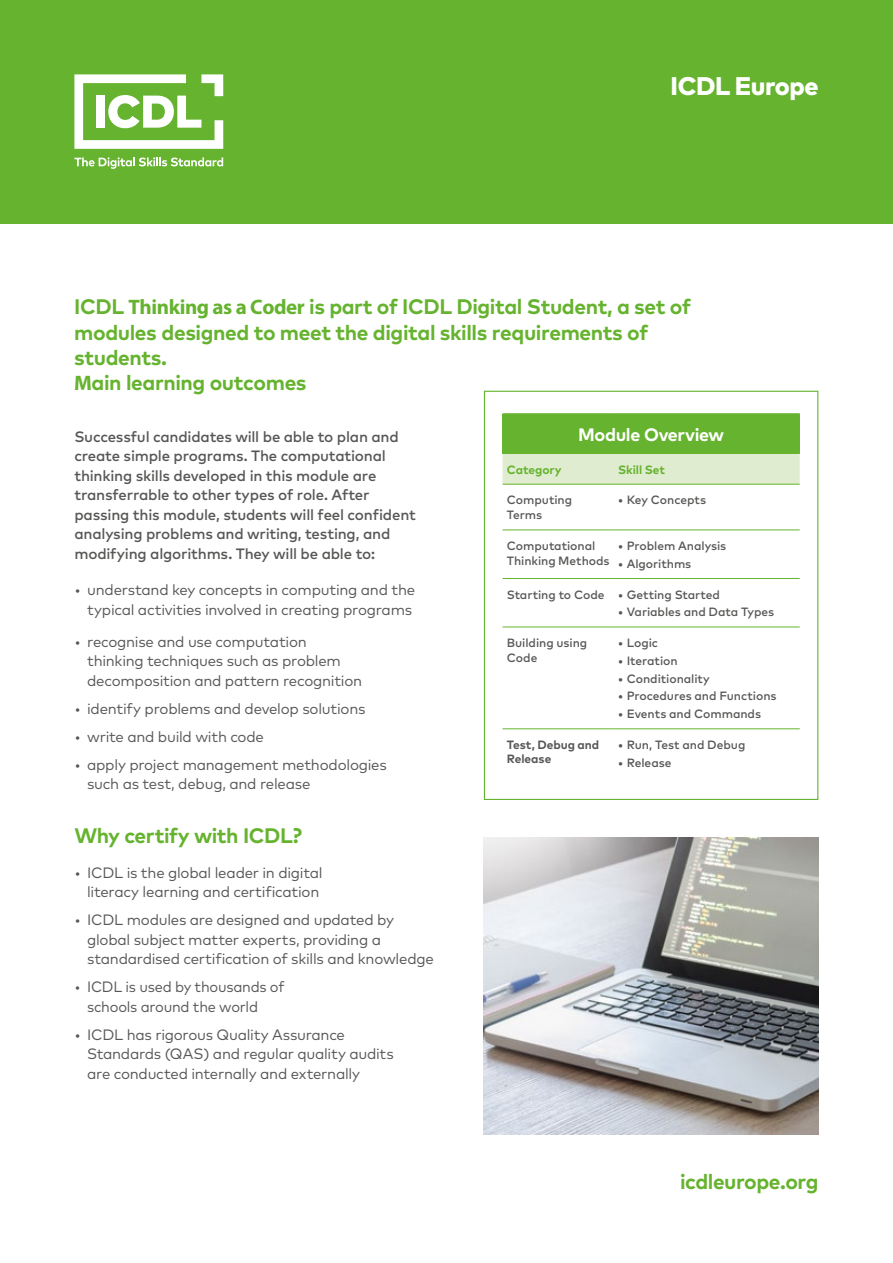
<style>
.page{position:relative;width:893px;height:1263px;background:#fff}
.page>*{position:absolute;margin:0;border:0;box-sizing:border-box;transform-origin:0 0}
.t1{font:800 25.5px "Mark Pro";letter-spacing:-.02em;color:#fff}
.t2{font:700 21px/25.5px "Mark Pro";letter-spacing:-.02em;color:#65b32e}
.t3{font:700 18px "Mark Pro";letter-spacing:-.02em;color:#fff}
.t4{font:15px/19.5px "Mark Pro";letter-spacing:-.015em;color:#575756}
.t5{font:500 15px/19.5px "Mark Pro";letter-spacing:-.015em;color:#575756}
.t6{font:500 12px/15px "Mark Pro";letter-spacing:-.005em;color:#575756}
.t7{font:700 12px/14.4px "Mark Pro";letter-spacing:-.005em;color:#575756}
.t8{font:700 12px "Mark Pro";letter-spacing:-.005em;color:#65b32e}
.s1{font-family:"Myriad Pro"}
</style>
<div class="page">
<div style="left:0;top:0;width:893px;height:223px;background:#65b32e"></div>
<svg style="left:74px;top:74px;width:149px;height:75px"></svg>
<svg style="left:74px;top:157px;width:149px;height:12px"></svg>
<div style="left:503px;top:414px;width:297px;height:39px;background:#65b32e"></div>
<div style="left:503px;top:454px;width:297px;height:30px;background:#e0ecd0"></div>
<hr style="left:503px;top:530px;width:111px;height:1px;background:#65b32e">
<hr style="left:614px;top:530px;width:186px;height:1px;background:#65b32e">
<hr style="left:503px;top:578px;width:111px;height:1px;background:#65b32e">
<hr style="left:614px;top:578px;width:186px;height:1px;background:#65b32e">
<hr style="left:503px;top:627px;width:111px;height:1px;background:#65b32e">
<hr style="left:614px;top:627px;width:186px;height:1px;background:#65b32e">
<hr style="left:503px;top:413px;width:111px;height:1px;background:#65b32e">
<hr style="left:614px;top:413px;width:186px;height:1px;background:#65b32e">
<hr style="left:503px;top:453px;width:111px;height:1px;background:#65b32e">
<hr style="left:614px;top:453px;width:186px;height:1px;background:#65b32e">
<hr style="left:503px;top:484px;width:111px;height:1px;background:#65b32e">
<hr style="left:614px;top:484px;width:186px;height:1px;background:#65b32e">
<hr style="left:503px;top:728px;width:111px;height:1px;background:#65b32e">
<hr style="left:614px;top:728px;width:186px;height:1px;background:#65b32e">
<div style="left:484px;top:391px;width:334px;height:409px;border:1px solid #65b32e"></div>
<img style="left:484px;top:837px;width:335px;height:298px">
<h1 class="t1" style="left:671px;top:66px;width:149px">ICDL Europe</h1>
<h2 class="t2" style="left:74px;top:292px;width:618px">ICDL <span class="s1">Thinking as a Coder</span> is part of ICDL Digital Student, a set of modules designed to meet the digital skills requirements of students.<br><span class="s1">M</span>ain learning outcomes</h2>
<p class="t5" style="left:74px;top:425px;width:343px">Successful candidates will be able to plan and create simple programs. The computational thinking skills developed in this module are transferrable to other types of role. After passing this module, students will feel confident analysing problems and writing, testing, and modifying algorithms. They will be able to:</p>
<p class="t4" style="left:74px;top:579px;width:342px;text-align:right">• understand key concepts in computing and the typical activities involved in creating programs</p>
<p class="t4" style="left:87px;top:631px;width:276px;text-indent:-13px">• recognise and use computation thinking techniques such as problem decomposition and pattern recognition</p>
<p class="t4" style="left:74px;top:698px;width:293px">• identify problems and develop solutions</p>
<p class="t4" style="left:74px;top:726px;width:191px">• write and build with code</p>
<p class="t4" style="left:87px;top:754px;width:301px;text-indent:-13px">• apply project management methodologies such as test, debug, and release</p>
<h2 class="t2" style="left:74px;top:821px;width:229px">Why certify with ICDL?</h2>
<p class="t4" style="left:74px;top:861px;width:250px;text-align:right">• ICDL is the global leader in digital literacy learning and certification</p>
<p class="t4" style="left:87px;top:909px;width:348px;text-indent:-13px">• ICDL modules are designed and updated by global subject matter experts, providing a standardised certification of skills and knowledge</p>
<p class="t4" style="left:87px;top:976px;width:199px;text-indent:-13px">• ICDL is used by thousands of schools around the world</p>
<p class="t4" style="left:87px;top:1023px;width:308px;text-indent:-13px">• ICDL has rigorous Quality Assurance<br>Standards (QAS) and regular quality audits are conducted internally and externally</p>
<p class="t3" style="left:578px;top:421px;width:148px">Module Overview</p>
<p class="t8" style="left:507px;top:460px;width:56px">Category</p>
<p class="t8" style="left:618px;top:460px;width:48px">Skill Set</p>
<p class="t6" style="left:507px;top:492px;width:67px">Computing<br>Terms</p>
<p class="t6" style="left:618px;top:492px;width:89px">• Key Concepts</p>
<p class="t6" style="left:507px;top:537px;width:104px">Computational<br>Thinking Methods</p>
<p class="t6" style="left:618px;top:537px;width:110px">• Problem Analysis</p>
<p class="t6" style="left:618px;top:555px;width:75px">• Algorithms</p>
<p class="t6" style="left:507px;top:586px;width:215px">Starting to Code • Getting Started</p>
<p class="t6" style="left:618px;top:604px;width:158px">• Variables and Data Types</p>
<p class="t6" style="left:507px;top:634px;width:82px">Building using<br>Code</p>
<p class="t6" style="left:618px;top:634px;width:41px">• Logic</p>
<p class="t6" style="left:618px;top:652px;width:61px">• Iteration</p>
<p class="t6" style="left:618px;top:670px;width:93px">• Conditionality</p>
<p class="t6" style="left:618px;top:688px;width:160px">• Procedures and Functions</p>
<p class="t6" style="left:618px;top:705px;width:144px">• Events and Commands</p>
<p class="t7" style="left:507px;top:736px;width:94px">Test, Debug and<br>Release</p>
<p class="t6" style="left:618px;top:736px;width:129px">• Run, Test and Debug</p>
<p class="t6" style="left:618px;top:754px;width:55px">• Release</p>
<h2 class="t2" style="left:680px;top:1167px;width:140px">icdleurope.org</h2>
</div>
